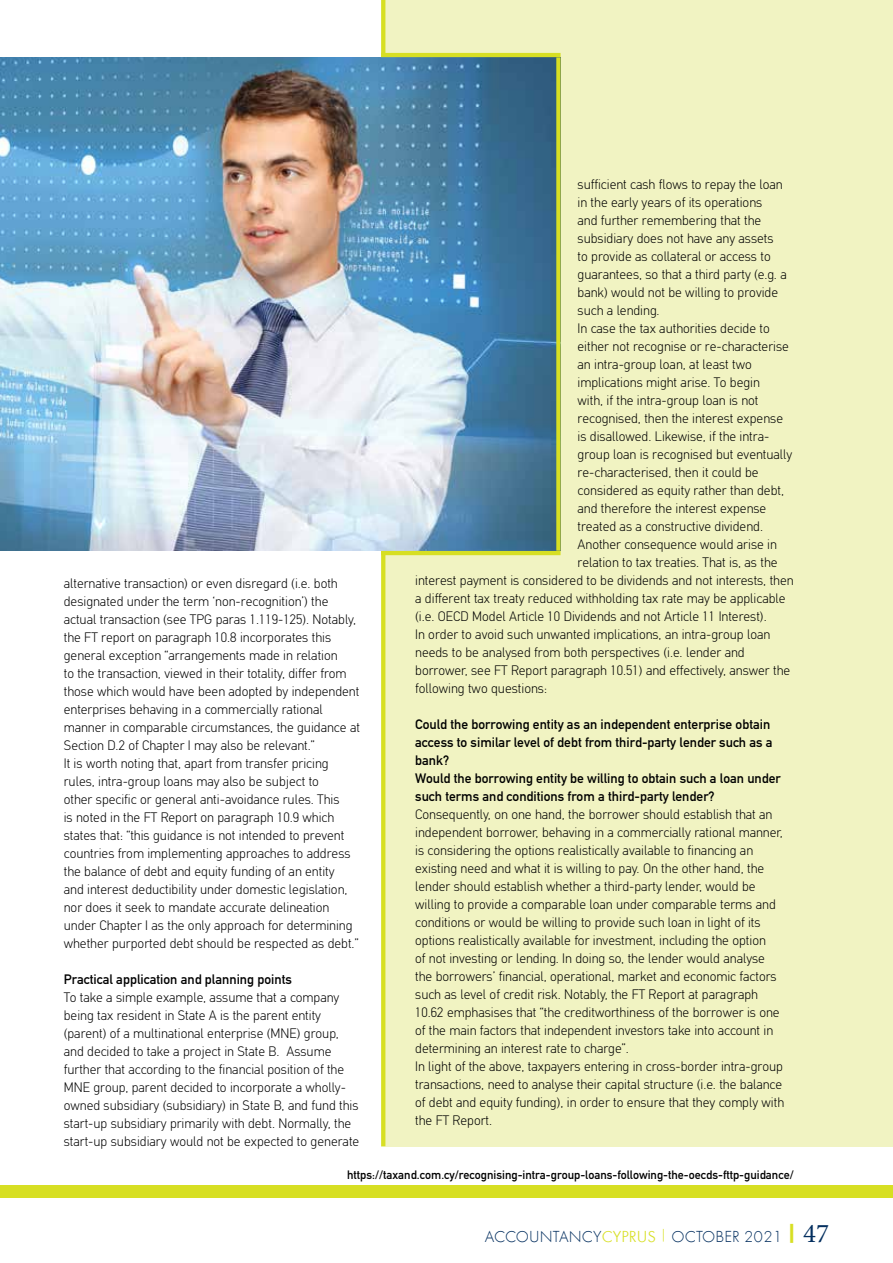
<style>
.page{position:relative;width:893px;height:1263px;background:#fff}
.page>*{position:absolute;margin:0;border:0;box-sizing:border-box;transform-origin:0 0}
.t1{font:100 16.5px "Futura Greek";color:#042f5f}
.t2{font:300 13.5px/18px "CF Din";color:#000}
.t3{font:13.5px/18px "CF Din";color:#000}
.t4{font:12px "CF Din";color:#000}
.s1{font-weight:300;color:#d7df23}
.s2{font-family:"Minion Pro";font-weight:400;font-size:27px}
</style>
<div class="page">
<div style="left:381px;top:0;width:512px;height:1146px;background:#f1f3c2"></div>
<svg style="left:381px;top:0;width:4px;height:1146px;background:#d7df2a"></svg>
<img style="left:0;top:57px;width:556px;height:494px">
<div style="left:0;top:1185px;width:893px;height:12px;background:#d7df23"></div>
<div style="left:556px;top:57px;width:5px;height:494px;background:#d7df23"></div>
<hr style="left:381px;top:53px;width:180px;height:4px;background:#d7df23">
<hr style="left:381px;top:551px;width:180px;height:4px;background:#d7df23">
<p class="t2" style="left:64px;top:574px;width:298px">alternative transaction) or even disregard (i.e. both designated under the term ‘non-recognition’) the actual transaction (see TPG paras 1.119-125). Notably, the FT report on paragraph 10.8 incorporates this general exception “arrangements made in relation<br>to the transaction, viewed in their totality, differ from those which would have been adopted by independent enterprises behaving in a commercially rational manner in comparable circumstances, the guidance at Section D.2 of Chapter I may also be relevant.”<br>It is worth noting that, apart from transfer pricing rules, intra-group loans may also be subject to<br>other specific or general anti-avoidance rules. This<br>is noted in the FT Report on paragraph 10.9 which states that: “this guidance is not intended to prevent countries from implementing approaches to address the balance of debt and equity funding of an entity<br>and interest deductibility under domestic legislation, nor does it seek to mandate accurate delineation under Chapter I as the only approach for determining whether purported debt should be respected as debt.”</p>
<p class="t3" style="left:64px;top:970px;width:230px">Practical application and planning points</p>
<p class="t2" style="left:64px;top:988px;width:297px">To take a simple example, assume that a company being tax resident in State A is the parent entity (parent) of a multinational enterprise (MNE) group, and decided to take a project in State B. Assume further that according to the financial position of the MNE group, parent decided to incorporate a wholly&shy;owned subsidiary (subsidiary) in State B, and fund this start-up subsidiary primarily with debt. Normally, the start-up subsidiary would not be expected to generate</p>
<p class="t2" style="left:578px;top:175px;width:207px">sufficient cash flows to repay the loan</p>
<p class="t2" style="left:578px;top:193px;width:186px">in the early years of its operations</p>
<p class="t2" style="left:578px;top:211px;width:185px">and further remembering that the</p>
<p class="t2" style="left:578px;top:229px;width:198px">subsidiary does not have any assets</p>
<p class="t2" style="left:578px;top:247px;width:195px">to provide as collateral or access to</p>
<p class="t2" style="left:578px;top:265px;width:211px">guarantees, so that a third party (e.g. a</p>
<p class="t2" style="left:578px;top:283px;width:202px">bank) would not be willing to provide</p>
<p class="t2" style="left:578px;top:301px;width:83px">such a lending.</p>
<p class="t2" style="left:578px;top:319px;width:194px">In case the tax authorities decide to</p>
<p class="t2" style="left:578px;top:337px;width:213px">either not recognise or re-characterise</p>
<p class="t2" style="left:578px;top:355px;width:176px">an intra-group loan, at least two</p>
<p class="t2" style="left:578px;top:373px;width:184px">implications might arise. To begin</p>
<p class="t2" style="left:578px;top:391px;width:182px">with, if the intra-group loan is not</p>
<p class="t2" style="left:578px;top:409px;width:207px">recognised, then the interest expense</p>
<p class="t2" style="left:578px;top:427px;width:193px">is disallowed. Likewise, if the intra-</p>
<p class="t2" style="left:578px;top:445px;width:216px">group loan is recognised but eventually</p>
<p class="t2" style="left:578px;top:463px;width:183px">re-characterised, then it could be</p>
<p class="t2" style="left:578px;top:481px;width:208px">considered as equity rather than debt,</p>
<p class="t2" style="left:578px;top:499px;width:190px">and therefore the interest expense</p>
<p class="t2" style="left:578px;top:517px;width:187px">treated as a constructive dividend.</p>
<p class="t2" style="left:578px;top:535px;width:201px">Another consequence would arise in</p>
<p class="t2" style="left:578px;top:553px;width:202px">relation to tax treaties. That is, as the</p>
<p class="t2" style="left:415px;top:571px;width:380px">interest payment is considered to be dividends and not interests, then</p>
<p class="t2" style="left:415px;top:589px;width:372px">a different tax treaty reduced withholding tax rate may be applicable</p>
<p class="t2" style="left:415px;top:607px;width:353px">(i.e. OECD Model Article 10 Dividends and not Article 11 Interest).</p>
<p class="t2" style="left:415px;top:625px;width:357px">In order to avoid such unwanted implications, an intra-group loan</p>
<p class="t2" style="left:415px;top:643px;width:331px">needs to be analysed from both perspectives (i.e. lender and</p>
<p class="t2" style="left:415px;top:661px;width:377px">borrower, see FT Report paragraph 10.51) and effectively, answer the</p>
<p class="t2" style="left:415px;top:679px;width:133px">following two questions:</p>
<p class="t3" style="left:415px;top:715px;width:367px">Could the borrowing entity as an independent enterprise obtain access to similar level of debt from third-party lender such as a bank?<br>Would the borrowing entity be willing to obtain such a loan under such terms and conditions from a third-party lender?</p>
<p class="t2" style="left:415px;top:805px;width:370px">Consequently, on one hand, the borrower should establish that an independent borrower, behaving in a commercially rational manner, is considering the options realistically available to financing an existing need and what it is willing to pay. On the other hand, the lender should establish whether a third-party lender, would be willing to provide a comparable loan under comparable terms and conditions or would be willing to provide such loan in light of its options realistically available for investment, including the option<br>of not investing or lending. In doing so, the lender would analyse the borrowers’ financial, operational, market and economic factors such as level of credit risk. Notably, the FT Report at paragraph 10.62 emphasises that “the creditworthiness of the borrower is one of the main factors that independent investors take into account in determining an interest rate to charge”.<br>In light of the above, taxpayers entering in cross-border intra-group transactions, need to analyse their capital structure (i.e. the balance of debt and equity funding), in order to ensure that they comply with the FT Report.</p>
<p class="t4" style="left:347px;top:1168px;width:448px">https://taxand.com.cy/recognising-intra-group-loans-following-the-oecds-fttp-guidance/</p>
<p class="t1" style="left:485px;top:1227px;width:346px">ACCOUNTANCY<span class="s1">CYPRUS</span> <sup>|</sup> OCTOBER 2021 <sup>|</sup> <span class="s2">47</span></p>
</div>
